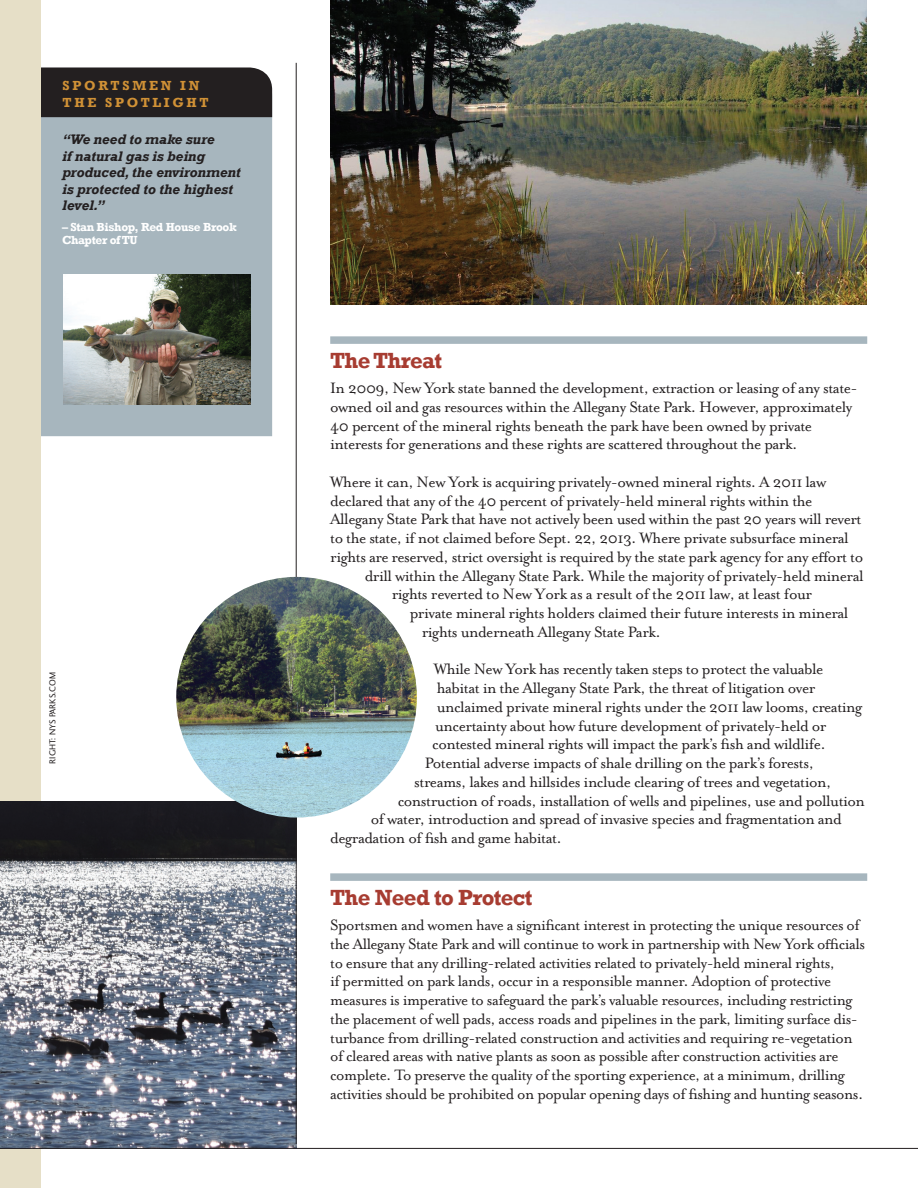
<style>
.page{position:relative;width:918px;height:1188px;background:#fff}
.page>*{position:absolute;margin:0;border:0;box-sizing:border-box;transform-origin:0 0}
.t1{font:700 22.5px "Rockwell";letter-spacing:-.03em;color:#a73c31}
.t2{font:17.25px/18.8px "Mrs Eaves Roman";letter-spacing:-.03em;color:#231f20}
.t3{font:italic 700 14.25px/16.5px "Rockwell";letter-spacing:-.01em;color:#231f20}
.t4{font:700 13.5px "Rockwell";letter-spacing:.2em;color:#d09136}
.t5{font:700 12px/13.5px "Rockwell";letter-spacing:-.03em;color:#fff}
.t6{font:9px "Charlotte Sans Book Plain";color:#231f20}
</style>
<div class="page">
<div style="left:40px;top:119px;width:233px;height:319px;background:#a7b6be"></div>
<svg style="left:40px;top:66px;width:233px;height:53px;background:#312d2e"></svg>
<img style="left:63px;top:275px;width:187px;height:129px">
<div style="left:330px;top:336px;width:537px;height:8px;background:#a7b6be"></div>
<div style="left:330px;top:873px;width:537px;height:8px;background:#a7b6be"></div>
<div style="left:0;top:0;width:40px;height:1188px;background:#e6dfc7"></div>
<img style="left:331px;top:0;width:536px;height:305px">
<img style="left:0;top:801px;width:297px;height:347px">
<hr style="left:0;top:1148px;width:918px;height:1px;background:#231f20">
<hr style="left:296px;top:63px;width:1px;height:1081px;background:#231f20">
<img style="left:176px;top:577px;width:241px;height:241px;border-radius:120px">
<p class="t4" style="left:63px;top:77px;width:138px">SPORTSMEN IN</p>
<p class="t4" style="left:63px;top:94px;width:147px">THE SPOTLIGHT</p>
<p class="t3" style="left:62px;top:132px;width:180px">“We need to make sure<br>if natural gas is being produced, the environment is protected to the highest level.”</p>
<p class="t5" style="left:62px;top:220px;width:176px">– Stan Bishop, Red House Brook<br>Chapter of TU</p>
<p class="t6" style="left:47px;top:764px;width:93px;rotate:-90deg">RIGHT: NYS PARKS.COM</p>
<p class="t1" style="left:330px;top:346px;width:114px">The Threat</p>
<p class="t2" style="left:330px;top:379px;width:529px">In 2009, New York state banned the development, extraction or leasing of any state&shy;owned oil and gas resources within the Allegany State Park. However, approximately 40 percent of the mineral rights beneath the park have been owned by private interests for generations and these rights are scattered throughout the park.</p>
<p class="t2" style="left:330px;top:473px;width:497px">Where it can, New York is acquiring privately-owned mineral rights. A 2011 law</p>
<p class="t2" style="left:330px;top:491px;width:484px">declared that any of the 40 percent of privately-held mineral rights within the</p>
<p class="t2" style="left:330px;top:510px;width:533px">Allegany State Park that have not actively been used within the past 20 years will revert</p>
<p class="t2" style="left:330px;top:529px;width:520px">to the state, if not claimed before Sept. 22, 2013. Where private subsurface mineral</p>
<p class="t2" style="left:330px;top:548px;width:535px">rights are reserved, strict oversight is required by the state park agency for any effort to</p>
<p class="t2" style="left:365px;top:566px;width:500px">drill within the Allegany State Park. While the majority of privately-held mineral</p>
<p class="t2" style="left:392px;top:585px;width:422px">rights reverted to New York as a result of the 2011 law, at least four</p>
<p class="t2" style="left:410px;top:604px;width:440px">private mineral rights holders claimed their future interests in mineral</p>
<p class="t2" style="left:422px;top:623px;width:241px">rights underneath Allegany State Park.</p>
<p class="t2" style="left:434px;top:660px;width:391px">While New York has recently taken steps to protect the valuable</p>
<p class="t2" style="left:437px;top:679px;width:380px">habitat in the Allegany State Park, the threat of litigation over</p>
<p class="t2" style="left:437px;top:698px;width:427px">unclaimed private mineral rights under the 2011 law looms, creating</p>
<p class="t2" style="left:435px;top:716px;width:393px">uncertainty about how future development of privately-held or</p>
<p class="t2" style="left:432px;top:735px;width:395px">contested mineral rights will impact the park’s fish and wildlife.</p>
<p class="t2" style="left:425px;top:754px;width:391px">Potential adverse impacts of shale drilling on the park’s forests,</p>
<p class="t2" style="left:414px;top:773px;width:419px">streams, lakes and hillsides include clearing of trees and vegetation,</p>
<p class="t2" style="left:398px;top:791px;width:469px">construction of roads, installation of wells and pipelines, use and pollution</p>
<p class="t2" style="left:371px;top:810px;width:473px">of water, introduction and spread of invasive species and fragmentation and</p>
<p class="t2" style="left:330px;top:829px;width:233px">degradation of fish and game habitat.</p>
<p class="t1" style="left:330px;top:883px;width:204px">The Need to Protect</p>
<p class="t2" style="left:330px;top:916px;width:536px">Sportsmen and women have a significant interest in protecting the unique resources of the Allegany State Park and will continue to work in partnership with New York officials to ensure that any drilling-related activities related to privately-held mineral rights,<br>if permitted on park lands, occur in a responsible manner. Adoption of protective measures is imperative to safeguard the park’s valuable resources, including restricting the placement of well pads, access roads and pipelines in the park, limiting surface dis&shy;turbance from drilling-related construction and activities and requiring re-vegetation of cleared areas with native plants as soon as possible after construction activities are complete. To preserve the quality of the sporting experience, at a minimum, drilling activities should be prohibited on popular opening days of fishing and hunting seasons.</p>
</div>
